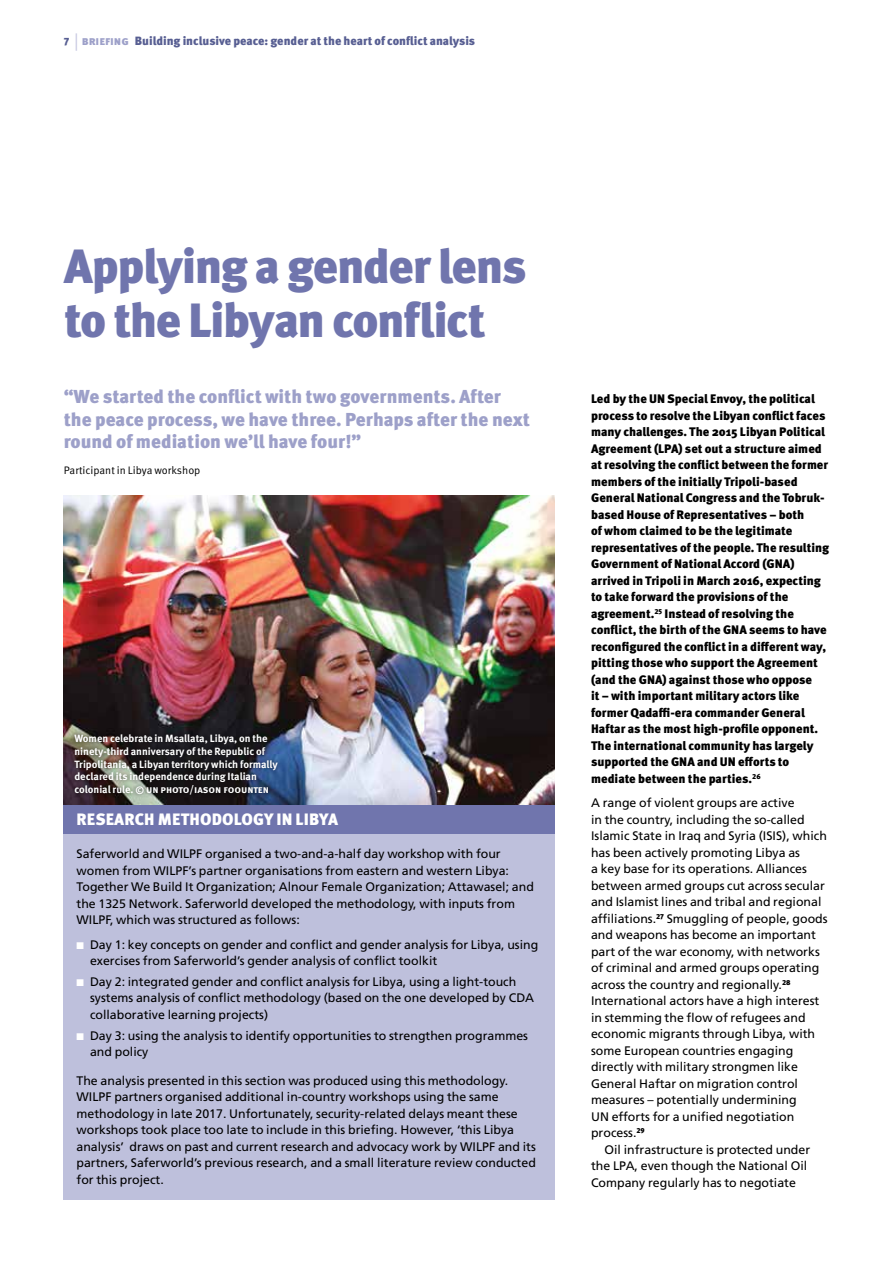
<style>
.page{position:relative;width:893px;height:1263px;background:#fff}
.page>*{position:absolute;margin:0;border:0;box-sizing:border-box;transform-origin:0 0}
.t1{font:900 48px/53.6px "Meta Pro";letter-spacing:-.035em;color:#7075ad}
.t2{font:900 18.75px/22.6px "Meta Pro";color:#9da0c9}
.t3{font:900 16.5px "Meta Pro";color:#fff}
.t4{font:12.3px/16.5px "Frutiger LT Std";color:#000}
.t5{font:900 12.3px/16.5px "Meta Pro";color:#000}
.t6{font:900 12px "Meta Pro";color:#575e92}
.t7{font:10.8px "Meta Pro";color:#000}
.t8{font:700 10.5px/12.8px "Meta Pro";letter-spacing:-.005em;color:#fff}
.s1{font-size:10.5px}
.s2{font-weight:400;font-size:18px;color:#c7c8e1}
.s3{color:#9da0c9}
.s4{color:#fff}
</style>
<div class="page">
<div style="left:64px;top:804px;width:491px;height:30px;background:#7075ad"></div>
<div style="left:64px;top:834px;width:491px;height:365px;background:#bec0dc"></div>
<img style="left:64px;top:496px;width:491px;height:308px">
<div style="left:69px;top:729px;width:213px;height:71px;background:#000;opacity:.75"></div>
<p class="t6" style="left:64px;top:34px;width:413px"><span class="s1">7</span> <span class="s2">|</span> <span class="s3">briefing</span> Building inclusive peace: gender at the heart of conflict analysis</p>
<h1 class="t1" style="left:64px;top:242px;width:464px">Applying a gender lens to the Libyan conflict</h1>
<h2 class="t2" style="left:64px;top:386px;width:468px">“We started the conflict with two governments. After the peace process, we have three. Perhaps after the next round of mediation we’ll have four!”</h2>
<p class="t7" style="left:64px;top:464px;width:138px">Participant in Libya workshop</p>
<p class="t8" style="left:74px;top:732px;width:205px">Women celebrate in Msallata, Libya, on the ninety-third anniversary of the Republic of Tripolitania, a Libyan territory which formally declared its independence during Italian colonial rule. © un photo/iason foounten</p>
<h3 class="t3" style="left:77px;top:809px;width:11px">Resea</h3>
<h3 class="t3" style="left:124px;top:809px;width:45px">rch met</h3>
<h3 class="t3" style="left:190px;top:809px;width:23px">hodology</h3>
<h3 class="t3" style="left:276px;top:809px;width:37px">in Libya</h3>
<p class="t4" style="left:77px;top:845px;width:459px">Saferworld and WILPF organised a two-and-a-half day workshop with four women from WILPF’s partner organisations from eastern and western Libya:<br>Together We Build It Organization; Alnour Female Organization; Attawasel; and the 1325 Network. Saferworld developed the methodology, with inputs from WILPF, which was structured as follows:</p>
<p class="t4" style="left:90px;top:936px;width:450px;text-indent:-13px"><span class="s4">■</span> Day 1: key concepts on gender and conflict and gender analysis for Libya, using exercises from Saferworld’s gender analysis of conflict toolkit</p>
<p class="t4" style="left:90px;top:973px;width:446px;text-indent:-13px"><span class="s4">■</span> Day 2: integrated gender and conflict analysis for Libya, using a light-touch systems analysis of conflict methodology (based on the one developed by CDA collaborative learning projects)</p>
<p class="t4" style="left:90px;top:1027px;width:439px;text-indent:-13px"><span class="s4">■</span> Day 3: using the analysis to identify opportunities to strengthen programmes and policy</p>
<p class="t4" style="left:77px;top:1072px;width:461px">The analysis presented in this section was produced using this methodology.<br>WILPF partners organised additional in-country workshops using the same methodology in late 2017. Unfortunately, security-related delays meant these workshops took place too late to include in this briefing. However, ‘this Libya analysis’ draws on past and current research and advocacy work by WILPF and its partners, Saferworld’s previous research, and a small literature review conducted for this project.</p>
<p class="t5" style="left:591px;top:391px;width:240px">Led by the UN Special Envoy, the political process to resolve the Libyan conflict faces many challenges. The 2015 Libyan Political Agreement (LPA) set out a structure aimed at resolving the conflict between the former members of the initially Tripoli-based General National Congress and the Tobruk&shy;based House of Representatives – both<br>of whom claimed to be the legitimate representatives of the people. The resulting Government of National Accord (GNA) arrived in Tripoli in March 2016, expecting to take forward the provisions of the agreement.<sup>25</sup> Instead of resolving the conflict, the birth of the GNA seems to have reconfigured the conflict in a different way, pitting those who support the Agreement (and the GNA) against those who oppose<br>it – with important military actors like former Qadaffi-era commander General Haftar as the most high-profile opponent.<br>The international community has largely supported the GNA and UN efforts to mediate between the parties.<sup>26</sup></p>
<p class="t4" style="left:591px;top:795px;width:238px">A range of violent groups are active<br>in the country, including the so-called Islamic State in Iraq and Syria (ISIS), which has been actively promoting Libya as<br>a key base for its operations. Alliances between armed groups cut across secular and Islamist lines and tribal and regional affiliations.<sup>27</sup> Smuggling of people, goods and weapons has become an important part of the war economy, with networks of criminal and armed groups operating across the country and regionally.<sup>28<br></sup>International actors have a high interest in stemming the flow of refugees and economic migrants through Libya, with some European countries engaging directly with military strongmen like General Haftar on migration control measures – potentially undermining<br>UN efforts for a unified negotiation process.<sup>29</sup></p>
<p class="t4" style="left:591px;top:1141px;width:221px;text-indent:14px">Oil infrastructure is protected under the LPA, even though the National Oil<br>Company regularly has to negotiate</p>
</div>
